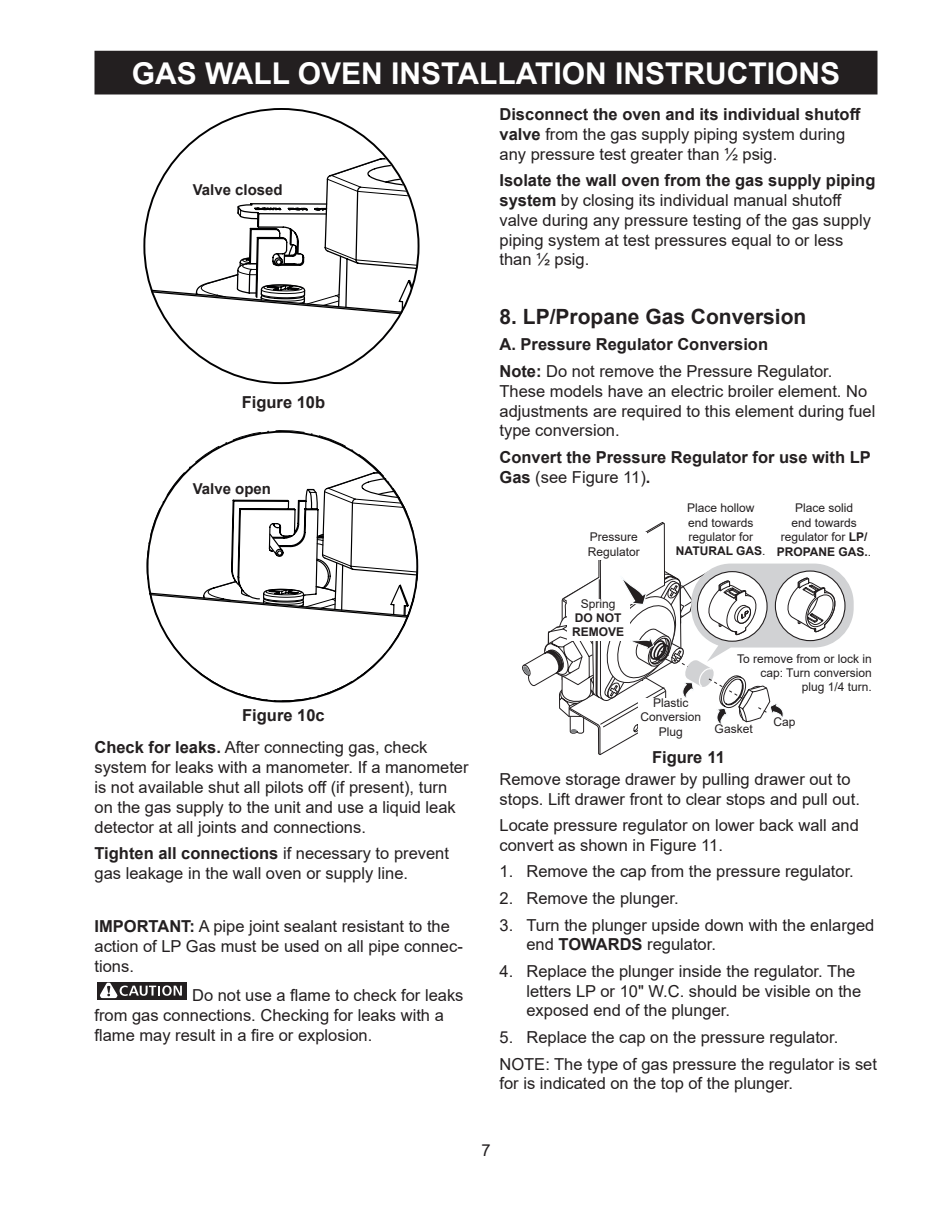
<style>
.page{position:relative;width:945px;height:1215px;background:#fff}
.page>*{position:absolute;margin:0;border:0;box-sizing:border-box;transform-origin:0 0}
.t1{font:700 30px "Arial";color:#fff}
.t2{font:700 21px "Arial";color:#231f20}
.t3{font:16.5px/19.8px "Arial";color:#231f20}
.t4{font:700 16.5px/26.5px "Arial";color:#231f20}
.t5{font:700 15px "Arial";color:#231f20}
.t6{font:12px/14.4px "Arial";color:#231f20;text-align:center}
.t7{font:700 12px/14.4px "Arial";color:#231f20}
.s1{font-weight:700}
.s2{font-weight:400}
</style>
<div class="page">
<div style="left:95px;top:52px;width:782px;height:42px;background:#231f20"></div>
<div style="left:94px;top:51px;width:784px;height:43px;border:2px solid #231f20"></div>
<svg style="left:144px;top:155px;width:273px;height:166px"></svg>
<svg style="left:147px;top:430px;width:271px;height:272px"></svg>
<svg style="left:522px;top:522px;width:332px;height:233px"></svg>
<div style="left:97px;top:982px;width:89px;height:17px;background:#231f20"></div>
<svg style="left:99px;top:982px;width:83px;height:18px"></svg>
<div style="left:581px;top:533px;width:66px;height:27px;background:#fff"></div>
<div style="left:567px;top:599px;width:63px;height:41px;background:#fff"></div>
<div style="left:675px;top:503px;width:92px;height:60px;background:#fff"></div>
<div style="left:774px;top:504px;width:100px;height:59px;background:#fff"></div>
<div style="left:638px;top:698px;width:66px;height:42px;background:#fff"></div>
<div style="left:712px;top:724px;width:43px;height:10px;background:#fff"></div>
<div style="left:773px;top:718px;width:23px;height:13px;background:#fff"></div>
<h1 class="t1" style="left:132px;top:52px;width:710px">GAS WALL OVEN INSTALLATION INSTRUCTIONS</h1>
<p class="t5" style="left:193px;top:180px;width:92px">Valve closed</p>
<p class="t4" style="left:242px;top:389px;width:85px">Figure 10b</p>
<p class="t5" style="left:193px;top:478px;width:80px">Valve open</p>
<p class="t4" style="left:242px;top:702px;width:84px">Figure 10c</p>
<p class="t3" style="left:94px;top:738px;width:376px"><span class="s1">Check for leaks.</span> After connecting gas, check system for leaks with a manometer. If a manometer is not available shut all pilots off (if present), turn on the gas supply to the unit and use a liquid leak detector at all joints and connections.</p>
<p class="t3" style="left:94px;top:843px;width:356px"><span class="s1">Tighten all connections</span> if necessary to prevent gas leakage in the wall oven or supply line.</p>
<p class="t3" style="left:94px;top:916px;width:370px"><span class="s1">IMPORTANT:</span> A pipe joint sealant resistant to the action of LP Gas must be used on all pipe connec&shy;tions.</p>
<p class="t3" style="left:95px;top:985px;width:371px;text-indent:98px">Do not use a flame to check for leaks from gas connections. Checking for leaks with a flame may result in a fire or explosion.</p>
<p class="t3" style="left:499px;top:104px;width:363px"><span class="s1">Disconnect the oven and its individual shutoff valve</span> from the gas supply piping system during any pressure test greater than ½ psig.</p>
<p class="t3" style="left:499px;top:170px;width:377px"><span class="s1">Isolate the wall oven from the gas supply piping system</span> by closing its individual manual shutoff valve during any pressure testing of the gas supply piping system at test pressures equal to or less than ½ psig.</p>
<p class="t2" style="left:500px;top:302px;width:308px">8. LP/Propane Gas Conversion</p>
<p class="t4" style="left:500px;top:332px;width:334px">A. Pressure Regulator Conversion<br>Note: <span class="s2">Do not remove the Pressure Regulator.</span></p>
<p class="t3" style="left:500px;top:381px;width:378px">These models have an electric broiler element. No adjustments are required to this element during fuel type conversion.</p>
<p class="t4" style="left:500px;top:447px;width:373px;line-height:19.8px">Convert the Pressure Regulator for use with LP<br>Gas <span class="s2">(see Figure 11)</span>.</p>
<p class="t6" style="left:588px;top:530px;width:54px;text-align:left">Pressure<br>Regulator</p>
<p class="t6" style="left:581px;top:596px;width:36px">Spring</p>
<p class="t7" style="left:572px;top:611px;width:54px">DO NOT<br>REMOVE</p>
<p class="t6" style="left:676px;top:501px;width:91px">Place hollow end towards regulator for<br><span class="s1">NATURAL GAS</span>.</p>
<p class="t6" style="left:777px;top:501px;width:96px">Place solid<br>end towards regulator for <span class="s1">LP/<br>PROPANE GAS.</span>.</p>
<p class="t6" style="left:737px;top:651px;width:136px;text-align:right">To remove from or lock in cap: Turn conversion plug 1/4 turn.</p>
<p class="t6" style="left:640px;top:695px;width:62px">Plastic<br>Conversion<br>Plug</p>
<p class="t6" style="left:715px;top:721px;width:40px">Gasket</p>
<p class="t6" style="left:774px;top:715px;width:24px">Cap</p>
<p class="t4" style="left:652px;top:744px;width:74px">Figure 11</p>
<p class="t3" style="left:499px;top:769px;width:362px">Remove storage drawer by pulling drawer out to stops. Lift drawer front to clear stops and pull out.</p>
<p class="t3" style="left:499px;top:815px;width:361px">Locate pressure regulator on lower back wall and convert as shown in Figure 11.</p>
<p class="t3" style="left:499px;top:862px;width:356px">1. Remove the cap from the pressure regulator.</p>
<p class="t3" style="left:499px;top:888px;width:181px">2. Remove the plunger.</p>
<p class="t3" style="left:526px;top:915px;width:349px;text-indent:-27px">3. Turn the plunger upside down with the enlarged end <span class="s1">TOWARDS</span> regulator.</p>
<p class="t3" style="left:526px;top:961px;width:336px;text-indent:-27px">4. Replace the plunger inside the regulator. The letters LP or 10" W.C. should be visible on the exposed end of the plunger.</p>
<p class="t3" style="left:499px;top:1024px;width:379px;line-height:26.5px">5. Replace the cap on the pressure regulator.<br>NOTE: The type of gas pressure the regulator is set</p>
<p class="t3" style="left:499px;top:1074px;width:295px">for is indicated on the top of the plunger.</p>
<p class="t3" style="left:481px;top:1140px;width:11px">7</p>
</div>
